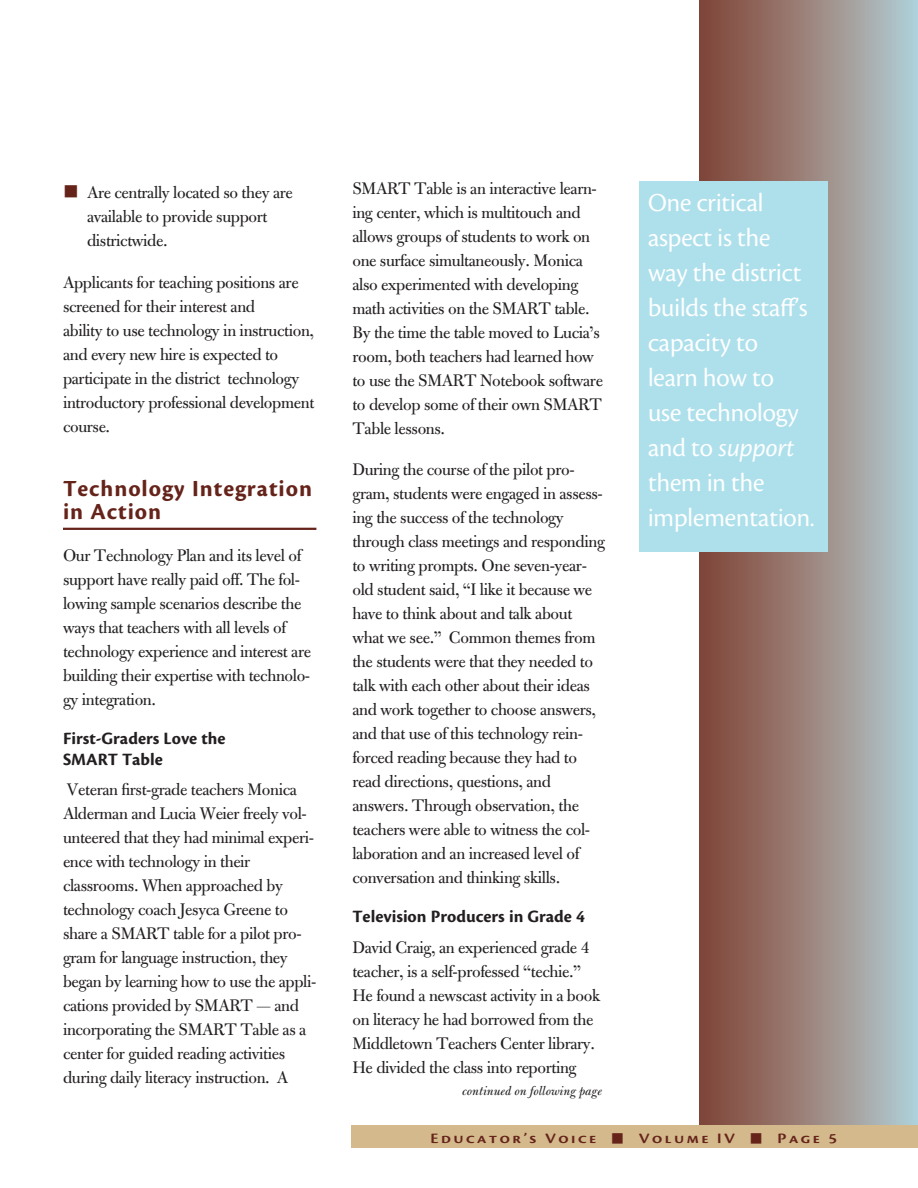
<style>
.page{position:relative;width:918px;height:1188px;background:#fff}
.page>*{position:absolute;margin:0;border:0;box-sizing:border-box;transform-origin:0 0}
._1-White_Pullquote{font:27px/35px "Cronos Pro Disp";color:#fff}
._1-Section_Head{font:700 24px/22.5px "Cronos Pro";letter-spacing:.04em;color:#65231a}
._1-Text{font:18px/24px "Bulmer MT Std";letter-spacing:-.02em;color:#231f20}
._1-Indented_Text{font:18px/24px "Bulmer MT Std";letter-spacing:-.02em;color:#231f20}
._1-Article_Subhead{font:700 18px/21px "Cronos Pro";color:#231f20}
.GreenBar_BlueType{font:15px "Cronos Pro Semibold Disp";letter-spacing:.14em;color:#65231a;scale:1.2 1}
.Text-12_16{font:italic 13.5px "Bulmer MT Std";color:#231f20}
.s1{color:#65231a}
.s2{font-family:"Cronos Pro Disp It"}
</style>
<div class="page">
<div style="left:699px;top:0;width:219px;height:1125px;background:linear-gradient(to right,#814030,#b4ced3)"></div>
<div style="left:352px;top:1125px;width:566px;height:23px;background:#d3b98c"></div>
<hr style="left:63px;top:528px;width:253px;height:2px;background:#65231a">
<div style="left:639px;top:181px;width:189px;height:371px;background:#aee0ec"></div>
<p class="_1-Indented_Text" style="left:87px;top:180px;width:207px;text-indent:-24px"><span class="s1">■</span> Are centrally located so they are available to provide support districtwide.</p>
<p class="_1-Text" style="left:63px;top:270px;width:253px">Applicants for teaching positions are screened for their interest and<br>ability to use technology in instruction, and every new hire is expected to participate in the district technology introductory professional development course.</p>
<p class="_1-Section_Head" style="left:63px;top:478px;width:251px">Technology Integration in Action</p>
<p class="_1-Text" style="left:63px;top:543px;width:250px">Our Technology Plan and its level of support have really paid off. The fol&shy;lowing sample scenarios describe the ways that teachers with all levels of technology experience and interest are building their expertise with technolo&shy;gy integration.</p>
<p class="_1-Article_Subhead" style="left:63px;top:728px;width:164px">First-Graders Love the<br>SMART Table</p>
<p class="_1-Text" style="left:63px;top:778px;width:255px">Veteran first-grade teachers Monica Alderman and Lucia Weier freely vol&shy;unteered that they had minimal experi&shy;ence with technology in their classrooms. When approached by technology coach Jesyca Greene to share a SMART table for a pilot pro&shy;gram for language instruction, they began by learning how to use the appli&shy;cations provided by SMART — and incorporating the SMART Table as a center for guided reading activities during daily literacy instruction. A</p>
<p class="_1-Text" style="left:352px;top:176px;width:252px">SMART Table is an interactive learn&shy;ing center, which is multitouch and allows groups of students to work on one surface simultaneously. Monica also experimented with developing math activities on the SMART table.<br>By the time the table moved to Lucia’s room, both teachers had learned how to use the SMART Notebook software to develop some of their own SMART Table lessons.</p>
<p class="_1-Text" style="left:352px;top:458px;width:254px">During the course of the pilot pro&shy;gram, students were engaged in assess&shy;ing the success of the technology through class meetings and responding to writing prompts. One seven-year&shy;old student said, “I like it because we have to think about and talk about what we see.” Common themes from the students were that they needed to talk with each other about their ideas and work together to choose answers, and that use of this technology rein&shy;forced reading because they had to read directions, questions, and answers. Through observation, the teachers were able to witness the col&shy;laboration and an increased level of conversation and thinking skills.</p>
<p class="_1-Article_Subhead" style="left:352px;top:907px;width:234px">Television Producers in Grade 4</p>
<p class="_1-Text" style="left:352px;top:936px;width:249px">David Craig, an experienced grade 4 teacher, is a self-professed “techie.” He found a newscast activity in a book on literacy he had borrowed from the Middletown Teachers Center library.<br>He divided the class into reporting</p>
<p class="Text-12_16" style="left:462px;top:1083px;width:141px">continued on following page</p>
<p class="_1-White_Pullquote" style="left:648px;top:185px;width:168px">One critical aspect is the way the district builds the staff’s capacity to learn how to<br>use technology and to <span class="s2">support </span>them in the implementation.</p>
<p class="GreenBar_BlueType" style="left:430px;top:1130px;width:340px">Educator’s Voice ■ Volume IV ■ Page 5</p>
</div>
